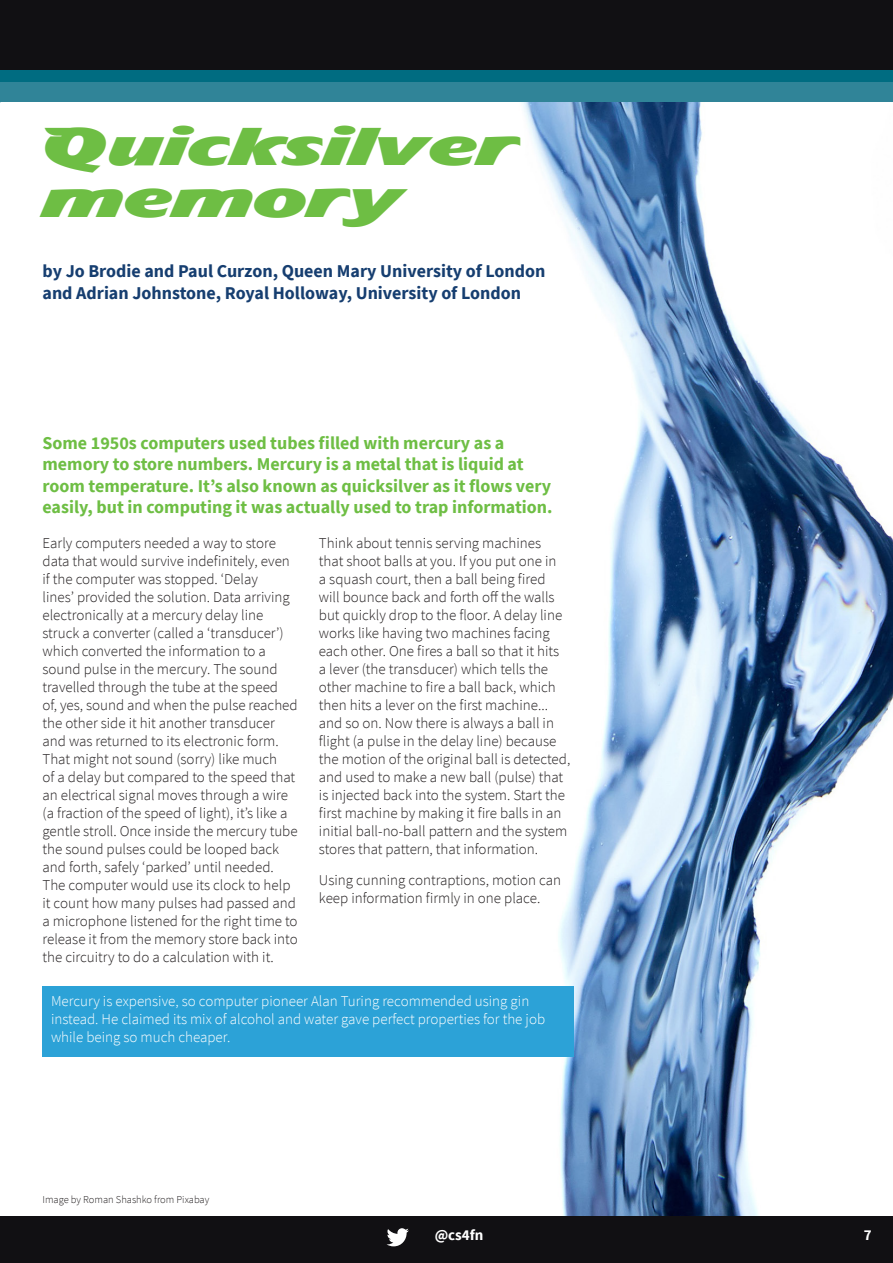
<style>
.page{position:relative;width:893px;height:1263px;background:#fff}
.page>*{position:absolute;margin:0;border:0;box-sizing:border-box;transform-origin:0 0}
.Main_Heading{font:49.5px/52.5px "TF Avian";color:#6ebe44}
.Sub_Heading{font:700 18px/21.6px "Source Sans Pro";color:#6ebe44}
.Intro{font:700 18px/21.6px "Source Sans Pro";color:#163e70}
.Sub_Heading-2{font:300 15px/18px "Source Sans Pro";color:#231f20}
.Body_copy{font:300 15px/18px "Source Sans Pro";color:#fff}
.Minor_Heading{font:700 15px "Source Sans Pro";color:#fff}
.Body_copy-2{font:300 10.5px "Source Sans Pro";color:#231f20}
</style>
<div class="page">
<img style="left:0;top:102px;width:893px;height:1114px">
<div style="left:43px;top:986px;width:531px;height:71px;background:#2ca2d7"></div>
<div style="left:0;top:1216px;width:893px;height:47px;background:#111013"></div>
<div style="left:0;top:0;width:893px;height:70px;background:#111013"></div>
<div style="left:0;top:70px;width:893px;height:13px;background:#006c81"></div>
<div style="left:0;top:83px;width:893px;height:19px;background:#308498"></div>
<svg style="left:387px;top:1228px;width:22px;height:18px"></svg>
<p class="Main_Heading" style="left:43px;top:120px;width:479px">Quicksilver memory</p>
<p class="Intro" style="left:43px;top:260px;width:504px">by Jo Brodie and Paul Curzon, Queen Mary University of London and Adrian Johnstone, Royal Holloway, University of London</p>
<p class="Sub_Heading" style="left:43px;top:431px;width:512px">Some 1950s computers used tubes filled with mercury as a memory to store numbers. Mercury is a metal that is liquid at room temperature. It’s also known as quicksilver as it flows very easily, but in computing it was actually used to trap information.</p>
<p class="Sub_Heading-2" style="left:43px;top:534px;width:257px">Early computers needed a way to store data that would survive indefinitely, even if the computer was stopped. ‘Delay<br>lines’ provided the solution. Data arriving electronically at a mercury delay line struck a converter (called a ‘transducer’) which converted the information to a sound pulse in the mercury. The sound travelled through the tube at the speed<br>of, yes, sound and when the pulse reached the other side it hit another transducer and was returned to its electronic form.<br>That might not sound (sorry) like much<br>of a delay but compared to the speed that an electrical signal moves through a wire (a fraction of the speed of light), it’s like a gentle stroll. Once inside the mercury tube the sound pulses could be looped back and forth, safely ‘parked’ until needed.<br>The computer would use its clock to help it count how many pulses had passed and a microphone listened for the right time to release it from the memory store back into the circuitry to do a calculation with it.</p>
<p class="Sub_Heading-2" style="left:319px;top:534px;width:253px">Think about tennis serving machines<br>that shoot balls at you. If you put one in<br>a squash court, then a ball being fired<br>will bounce back and forth off the walls but quickly drop to the floor. A delay line works like having two machines facing each other. One fires a ball so that it hits<br>a lever (the transducer) which tells the other machine to fire a ball back, which then hits a lever on the first machine... and so on. Now there is always a ball in flight (a pulse in the delay line) because the motion of the original ball is detected, and used to make a new ball (pulse) that is injected back into the system. Start the first machine by making it fire balls in an initial ball-no-ball pattern and the system stores that pattern, that information.</p>
<p class="Sub_Heading-2" style="left:319px;top:871px;width:244px">Using cunning contraptions, motion can keep information firmly in one place.</p>
<p class="Body_copy" style="left:51px;top:992px;width:496px">Mercury is expensive, so computer pioneer Alan Turing recommended using gin instead. He claimed its mix of alcohol and water gave perfect properties for the job while being so much cheaper.</p>
<p class="Body_copy-2" style="left:43px;top:1193px;width:168px">Image by Roman Shashko from Pixabay</p>
<p class="Minor_Heading" style="left:435px;top:1225px;width:50px">@cs4fn</p>
<p class="Minor_Heading" style="left:864px;top:1224px;width:9px">7</p>
<p class="Minor_Heading" style="left:434px;top:1229px;width:50px">@cs4fn</p>
</div>
